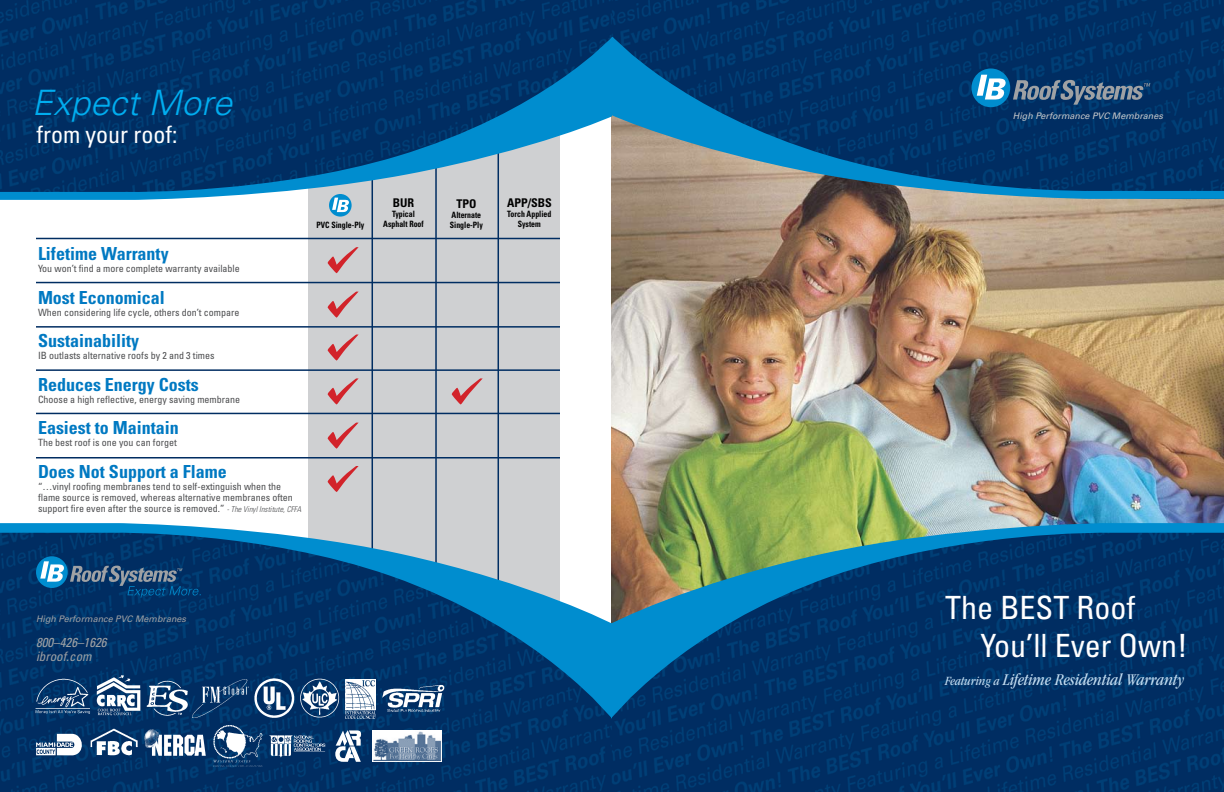
<style>
.page{position:relative;width:1224px;height:792px;background:#fff}
.page>*{position:absolute;margin:0;border:0;box-sizing:border-box;transform-origin:0 0}
.t1{font:italic 300 35px "Univers LT Std";color:#00adef}
.t2{font:condensed 32px/38px "Univers LT Std";color:#fff}
.t3{font:condensed 24px "Univers LT Std";color:#fff}
.t4{font:700 condensed 18px "Univers LT Std";color:#0079c2}
.t5{font:italic condensed 17px "ITC Garamond Std";color:#c3ddf1}
.t6{font:italic condensed 13px/14px "Univers LT Std";color:#9fa1a4}
.t7{font:700 condensed 12px "Univers LT Std";color:#000}
.t8{font:condensed 10px/11px "Univers LT Std";color:#4c4d4f}
.t9{font:italic 9px "Univers LT Std";color:#9fa1a4}
.t10{font:italic 9px "Univers LT Std";color:#c6c8ca}
.t11{font:700 condensed 8.7px/10px "Univers LT Std";color:#000;text-align:center;scale:.9 1}
.s1{font-weight:300;font-style:italic;font-size:8px}
.s2{font-size:13px}
</style>
<div class="page">
<div style="left:308px;top:126px;width:252px;height:477px;background:#cfd0d2"></div>
<hr style="left:498px;top:139px;width:1px;height:446px;background:#002d62">
<hr style="left:435px;top:139px;width:2px;height:446px;background:#002d62">
<hr style="left:372px;top:139px;width:1px;height:446px;background:#002d62">
<img style="left:0;top:720px;width:1224px;height:72px">
<img style="left:611px;top:216px;width:613px;height:307px">
<svg style="left:329px;top:200px;width:895px;height:16px"></svg>
<img style="left:0;top:0;width:1224px;height:200px">
<hr style="left:36px;top:369px;width:524px;height:2px;background:#002d62">
<hr style="left:36px;top:326px;width:524px;height:2px;background:#002d62">
<hr style="left:36px;top:413px;width:524px;height:1px;background:#002d62">
<hr style="left:36px;top:457px;width:524px;height:2px;background:#002d62">
<hr style="left:36px;top:282px;width:524px;height:1px;background:#002d62">
<hr style="left:36px;top:238px;width:524px;height:1px;background:#002d62">
<svg style="left:612px;top:523px;width:612px;height:197px;background:#134b72"></svg>
<svg style="left:0;top:523px;width:612px;height:197px;fill:#003267"></svg>
<svg style="left:0;top:37px;width:612px;height:163px;background:#1b5282"></svg>
<svg style="left:612px;top:37px;width:612px;height:162px;background:#194d7a"></svg>
<svg style="left:328px;top:335px;width:30px;height:26px"></svg>
<svg style="left:328px;top:292px;width:30px;height:26px"></svg>
<svg style="left:328px;top:247px;width:31px;height:26px"></svg>
<svg style="left:328px;top:378px;width:31px;height:27px"></svg>
<svg style="left:328px;top:423px;width:30px;height:26px"></svg>
<svg style="left:328px;top:466px;width:31px;height:26px"></svg>
<svg style="left:452px;top:378px;width:31px;height:27px"></svg>
<svg style="left:329px;top:194px;width:23px;height:23px"></svg>
<svg style="left:332px;top:198px;width:17px;height:14px"></svg>
<svg style="left:70px;top:566px;width:131px;height:32px;background:#1f4a76"></svg>
<div style="left:36px;top:556px;width:32px;height:32px;background:#008dcf;border-radius:50%"></div>
<svg style="left:40px;top:561px;width:24px;height:21px"></svg>
<img style="left:33px;top:674px;width:61px;height:49px">
<img style="left:381px;top:684px;width:65px;height:30px">
<img style="left:92px;top:673px;width:52px;height:48px">
<img style="left:144px;top:676px;width:48px;height:44px">
<img style="left:249px;top:675px;width:95px;height:48px">
<img style="left:346px;top:680px;width:29px;height:39px">
<img style="left:144px;top:728px;width:63px;height:30px">
<img style="left:210px;top:722px;width:57px;height:49px">
<img style="left:265px;top:726px;width:64px;height:39px">
<svg style="left:36px;top:734px;width:47px;height:21px"></svg>
<img style="left:84px;top:728px;width:60px;height:35px">
<svg style="left:335px;top:730px;width:26px;height:32px"></svg>
<img style="left:373px;top:730px;width:68px;height:31px">
<img style="left:193px;top:679px;width:55px;height:39px">
<h1 class="t1" style="left:32px;top:82px;width:202px">Expect More</h1>
<h3 class="t3" style="left:36px;top:120px;width:143px">from your roof:</h3>
<h3 class="t4" style="left:38px;top:243px;width:132px">Lifetime Warranty</h3>
<p class="t8" style="left:38px;top:263px;width:203px">You won’t find a more complete warranty available</p>
<h3 class="t4" style="left:38px;top:286px;width:128px">Most Economical</h3>
<p class="t8" style="left:38px;top:306px;width:203px">When considering life cycle, others don’t compare</p>
<h3 class="t4" style="left:38px;top:330px;width:103px">Sustainability</h3>
<p class="t8" style="left:38px;top:350px;width:178px">IB outlasts alternative roofs by 2 and 3 times</p>
<h3 class="t4" style="left:38px;top:373px;width:162px">Reduces Energy Costs</h3>
<p class="t8" style="left:38px;top:394px;width:204px">Choose a high reflective, energy saving membrane</p>
<h3 class="t4" style="left:38px;top:417px;width:142px">Easiest to Maintain</h3>
<p class="t8" style="left:38px;top:437px;width:140px">The best roof is one you can forget</p>
<h3 class="t4" style="left:38px;top:461px;width:190px">Does Not Support a Flame</h3>
<p class="t8" style="left:38px;top:481px;width:265px">“…vinyl roofing membranes tend to self-extinguish when the flame source is removed, whereas alternative membranes often support fire even after the source is removed.” <span class="s1">- The Vinyl Institute, CFFA</span></p>
<p class="t7" style="left:393px;top:196px;width:23px">BUR</p>
<p class="t11" style="left:383px;top:209px;width:46px">Typical<br>Asphalt Roof</p>
<p class="t7" style="left:507px;top:196px;width:46px">APP/SBS</p>
<p class="t11" style="left:507px;top:209px;width:51px">Torch Applied</p>
<p class="t7" style="left:456px;top:196px;width:22px">TPO</p>
<p class="t11" style="left:450px;top:210px;width:38px;text-align:left">Alternate<br>Single-Ply</p>
<p class="t11" style="left:317px;top:220px;width:55px">PVC Single-Ply</p>
<p class="t11" style="left:518px;top:219px;width:27px">System</p>
<p class="t9" style="left:36px;top:614px;width:152px">High Performance PVC Membranes</p>
<h3 class="t6" style="left:36px;top:635px;width:72px">800–426–1626 ibroof.com</h3>
<p class="t10" style="left:1013px;top:111px;width:152px">High Performance PVC Membranes</p>
<h2 class="t2" style="left:981px;top:588px;width:209px;text-indent:-36px">The BEST Roof<br>You’ll Ever Own!</h2>
<h3 class="t5" style="left:945px;top:670px;width:241px"><span class="s2">Featuring a</span> Lifetime Residential Warranty</h3>
</div>
